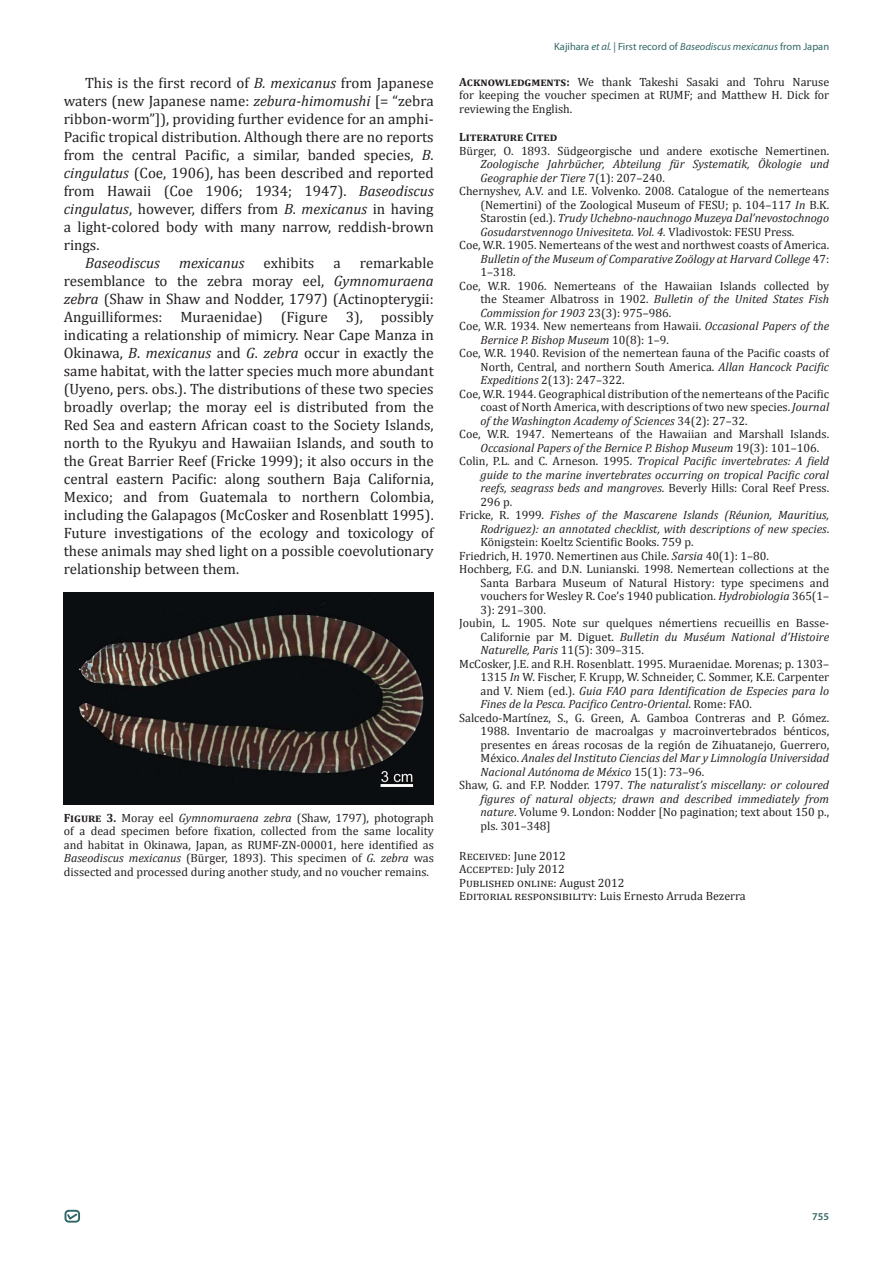
<style>
.page{position:relative;width:893px;height:1263px;background:#fff}
.page>*{position:absolute;margin:0;border:0;box-sizing:border-box;transform-origin:0 0}
.t1{font:15px/18px "Cambria";color:#231f20;text-align:justify}
.t2{font:italic 15px "Cambria";color:#231f20}
.t3{font:12px/13.5px "Cambria";color:#231f20;text-align:justify}
.t4{font:italic 12px/13.5px "Cambria";color:#231f20;text-align:justify}
.t5{font:700 12px "Cambria";color:#231f20}
.t6{font:10.5px "Myriad Pro";color:#336767}
.t7{font:600 10.5px "Myriad Pro";color:#336767}
.s1{font-style:italic}
.s2{font-weight:700}
.s3{font-style:normal}
</style>
<div class="page">
<div style="left:65px;top:1210px;width:15px;height:12px;border:2px solid #326667;border-radius:3px"></div>
<svg style="left:66px;top:1212px;width:13px;height:9px"></svg>
<img style="left:64px;top:592px;width:370px;height:213px">
<p class="t1" style="left:64px;top:74px;width:371px;text-indent:21px">This is the first record of <span class="s1">B. mexicanus</span> from Japanese waters (new Japanese name: <span class="s1">zebura-himomushi</span> [= “zebra ribbon-worm”]), providing further evidence for an amphi-Pacific tropical distribution. Although there are no reports from the central Pacific, a similar, banded species, <span class="s1">B</span>. <span class="s1">cingulatus</span> (Coe, 1906), has been described and reported from Hawaii (Coe 1906; 1934; 1947). <span class="s1">Baseodiscus cingulatus</span>, however, differs from <span class="s1">B</span>. <span class="s1">mexicanus</span> in having a light-colored body with many narrow, reddish-brown rings.</p>
<p class="t2" style="left:85px;top:252px;width:76px">Baseodiscus</p>
<p class="t2" style="left:179px;top:252px;width:67px">mexicanus</p>
<p class="t1" style="left:264px;top:254px;width:52px">exhibits</p>
<p class="t1" style="left:333px;top:254px;width:9px">a</p>
<p class="t1" style="left:64px;top:254px;width:371px;text-indent:296px">remarkable resemblance to the zebra moray eel, <span class="s1">Gymnomuraena zebra</span> (Shaw in Shaw and Nodder, 1797) (Actinopterygii:<br>Anguilliformes: Muraenidae) (Figure 3), possibly indicating a relationship of mimicry. Near Cape Manza in Okinawa, <span class="s1">B</span>. <span class="s1">mexicanus</span> and <span class="s1">G</span>. <span class="s1">zebra</span> occur in exactly the same habitat, with the latter species much more abundant (Uyeno, pers. obs.). The distributions of these two species broadly overlap; the moray eel is distributed from the Red Sea and eastern African coast to the Society Islands, north to the Ryukyu and Hawaiian Islands, and south to the Great Barrier Reef (Fricke 1999); it also occurs in the central eastern Pacific: along southern Baja California, Mexico; and from Guatemala to northern Colombia, including the Galapagos (McCosker and Rosenblatt 1995).<br>Future investigations of the ecology and toxicology of these animals may shed light on a possible coevolutionary relationship between them.</p>
<p class="t3" style="left:64px;top:811px;width:371px"><span class="s2">Figure 3.</span> Moray eel <span class="s1">Gymnomuraena zebra</span> (Shaw, 1797), photograph of a dead specimen before fixation, collected from the same locality and habitat in Okinawa, Japan, as RUMF-ZN-00001, here identified as <span class="s1">Baseodiscus mexicanus</span> (Bürger, 1893). This specimen of <span class="s1">G. zebra</span> was dissected and processed during another study, and no voucher remains.</p>
<p class="t6" style="left:554px;top:40px;width:277px">Kajihara <span class="s1">et al.</span> | First record of <span class="s1">Baseodiscus mexicanus</span> from Japan</p>
<p class="t3" style="left:459px;top:75px;width:371px"><span class="s2">Acknowledgments:</span> We thank Takeshi Sasaki and Tohru Naruse for keeping the voucher specimen at RUMF; and Matthew H. Dick for reviewing the English.</p>
<p class="t5" style="left:459px;top:128px;width:100px">Literature Cited</p>
<p class="t4" style="left:481px;top:143px;width:350px;text-indent:-21px"><span class="s3">Bürger, O. 1893. Südgeorgische und andere exotische Nemertinen.<br></span>Zoologische Jahrbücher, Abteilung für Systematik, Ökologie und Geographie der Tiere <span class="s3">7(1): 207–240.</span></p>
<p class="t3" style="left:481px;top:184px;width:350px;text-indent:-21px">Chernyshev, A.V. and I.E. Volvenko. 2008. Catalogue of the nemerteans (Nemertini) of the Zoological Museum of FESU; p. 104–117 <span class="s1">In</span> B.K.<br>Starostin (ed.). <span class="s1">Trudy Uchebno-nauchnogo Muzeya Dal’nevostochnogo Gosudarstvennogo Univesiteta. Vol. 4.</span> Vladivostok: FESU Press.</p>
<p class="t3" style="left:481px;top:238px;width:350px;text-indent:-21px">Coe, W.R. 1905. Nemerteans of the west and northwest coasts of America.<br><span class="s1">Bulletin of the Museum of Comparative Zoölogy at Harvard College</span> 47:<br>1–318.</p>
<p class="t3" style="left:481px;top:279px;width:350px;text-indent:-21px">Coe, W.R. 1906. Nemerteans of the Hawaiian Islands collected by the Steamer Albatross in 1902. <span class="s1">Bulletin of the United States Fish Commission for 1903</span> 23(3): 975–986.</p>
<p class="t3" style="left:481px;top:319px;width:350px;text-indent:-21px">Coe, W.R. 1934. New nemerteans from Hawaii. <span class="s1">Occasional Papers of the<br>Bernice P. Bishop Museum</span> 10(8): 1–9.</p>
<p class="t3" style="left:481px;top:346px;width:350px;text-indent:-21px">Coe, W.R. 1940. Revision of the nemertean fauna of the Pacific coasts of North, Central, and northern South America. <span class="s1">Allan Hancock Pacific Expeditions</span> 2(13): 247–322.</p>
<p class="t3" style="left:481px;top:387px;width:350px;text-indent:-21px">Coe, W.R. 1944. Geographical distribution of the nemerteans of the Pacific coast of North America, with descriptions of two new species. <span class="s1">Journal of the Washington Academy of Sciences</span> 34(2): 27–32.</p>
<p class="t3" style="left:481px;top:427px;width:350px;text-indent:-21px">Coe, W.R. 1947. Nemerteans of the Hawaiian and Marshall Islands.<br><span class="s1">Occasional Papers of the Bernice P. Bishop Museum</span> 19(3): 101–106.</p>
<p class="t4" style="left:481px;top:454px;width:350px;text-indent:-21px"><span class="s3">Colin, P.L. and C. Arneson. 1995.</span> Tropical Pacific invertebrates: A field guide to the marine invertebrates occurring on tropical Pacific coral reefs, seagrass beds and mangroves<span class="s3">. Beverly Hills: Coral Reef Press.<br>296 p.</span></p>
<p class="t4" style="left:481px;top:508px;width:350px;text-indent:-21px"><span class="s3">Fricke, R. 1999.</span> Fishes of the Mascarene Islands (Réunion, Mauritius, Rodriguez): an annotated checklist, with descriptions of new species<span class="s3">.<br>Königstein: Koeltz Scientific Books. 759 p.</span></p>
<p class="t3" style="left:459px;top:549px;width:311px">Friedrich, H. 1970. Nemertinen aus Chile. <span class="s1">Sarsia</span> 40(1): 1–80.</p>
<p class="t3" style="left:481px;top:562px;width:350px;text-indent:-21px">Hochberg, F.G. and D.N. Lunianski. 1998. Nemertean collections at the Santa Barbara Museum of Natural History: type specimens and vouchers for Wesley R. Coe’s 1940 publication. <span class="s1">Hydrobiologia</span> 365(1– 3): 291–300.</p>
<p class="t3" style="left:481px;top:616px;width:350px;text-indent:-21px">Joubin, L. 1905. Note sur quelques némertiens recueillis en Basse-Californie par M. Diguet. <span class="s1">Bulletin du Muséum National d’Histoire Naturelle, Paris</span> 11(5): 309–315.</p>
<p class="t3" style="left:481px;top:657px;width:350px;text-indent:-21px">McCosker, J.E. and R.H. Rosenblatt. 1995. Muraenidae. Morenas; p. 1303– 1315 <span class="s1">In</span> W. Fischer, F. Krupp, W. Schneider, C. Sommer, K.E. Carpenter and V. Niem (ed.). <span class="s1">Guia FAO para Identification de Especies para lo Fines de la Pesca. Pacifico Centro-Oriental</span>. Rome: FAO.</p>
<p class="t3" style="left:481px;top:711px;width:350px;text-indent:-21px">Salcedo-Martínez, S., G. Green, A. Gamboa Contreras and P. Gómez.<br>1988. Inventario de macroalgas y macroinvertebrados bénticos, presentes en áreas rocosas de la región de Zihuatanejo, Guerrero, México. <span class="s1">Anales del Instituto Ciencias del Mar y Limnología Universidad Nacional Autónoma de México</span> 15(1): 73–96.</p>
<p class="t4" style="left:481px;top:778px;width:350px;text-indent:-21px"><span class="s3">Shaw, G. and F.P. Nodder. 1797.</span> The naturalist’s miscellany: or coloured figures of natural objects; drawn and described immediately from nature<span class="s3">. Volume 9. London: Nodder [No pagination; text about 150 p., pls. 301–348]</span></p>
<p class="t3" style="left:459px;top:849px;width:108px">Received: June 2012</p>
<p class="t3" style="left:459px;top:862px;width:107px">Accepted: July 2012</p>
<p class="t3" style="left:459px;top:876px;width:167px">Published online: August 2012</p>
<p class="t3" style="left:459px;top:889px;width:288px">Editorial responsibility: Luis Ernesto Arruda Bezerra</p>
<p class="t7" style="left:812px;top:1209px;width:18px">755</p>
</div>
